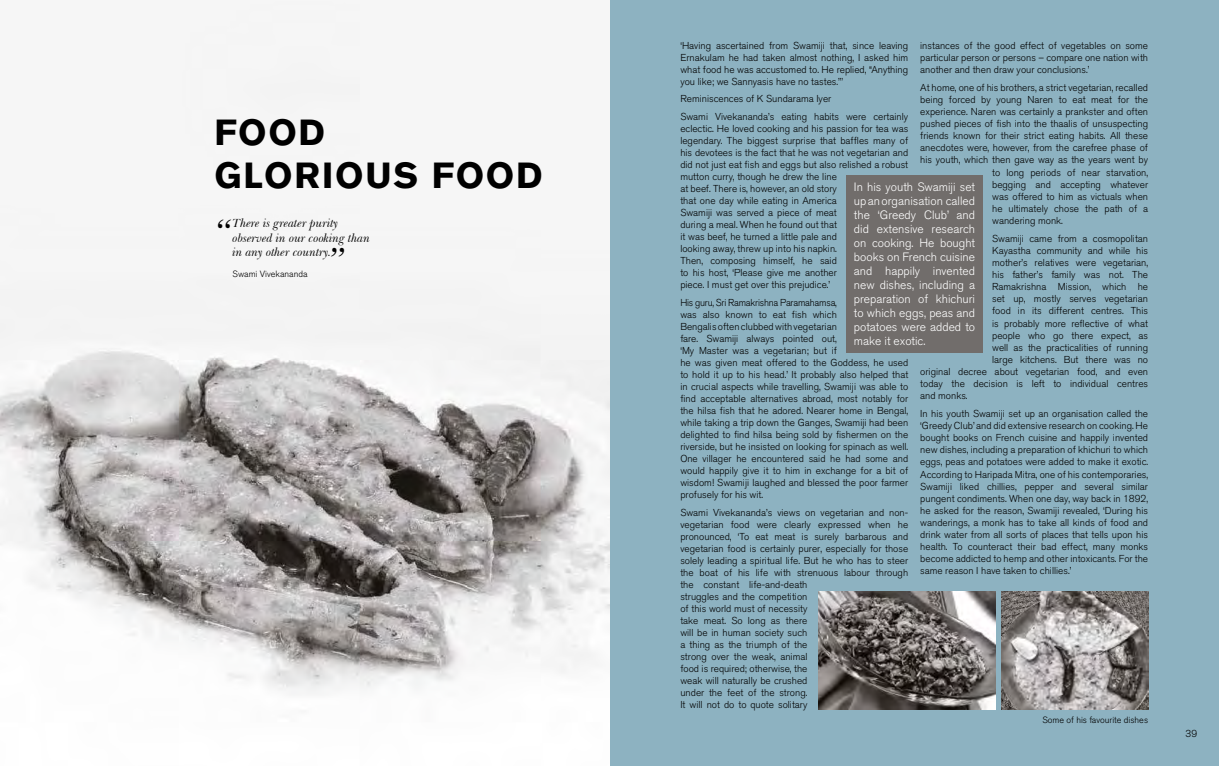
<style>
.page{position:relative;width:1219px;height:766px;background:#fff}
.page>*{position:absolute;margin:0;border:0;box-sizing:border-box;transform-origin:0 0}
.t1{font:italic 37.1px "Baskerville BT";color:#000}
.t2{font:700 36px/43.2px "Akzidenz Grotesk BQ";letter-spacing:.05em;color:#000}
.t3{font:300 12px/14px "Akzidenz Grotesk BQ";color:#fff;text-align:justify}
.t4{font:italic 12px/14.4px "Baskerville BT";color:#000}
.t5{font:300 10px/12px "Akzidenz Grotesk BQ";color:#000;text-align:justify}
.t6{font:300 10px/12px "Akzidenz Grotesk BQ";color:#000;scale:.96 1}
.t7{font:300 9px "Akzidenz Grotesk BQ";color:#000}
</style>
<div class="page">
<div style="left:609px;top:0;width:610px;height:765px;background:#8db2c1"></div>
<img style="left:0;top:62px;width:609px;height:633px">
<img style="left:1002px;top:591px;width:146px;height:118px">
<img style="left:819px;top:591px;width:176px;height:118px">
<div style="left:846px;top:175px;width:137px;height:178px;background:#716d6b"></div>
<h2 class="t2" style="left:214px;top:110px;width:329px">FOOD<br>GLORIOUS FOOD</h2>
<p class="t4" style="left:233px;top:216px;width:139px">There is greater purity observed in our cooking than in any other country.</p>
<h1 class="t1" style="left:214px;top:210px;width:17px">“</h1>
<h1 class="t1" style="left:348px;top:266px;width:17px;rotate:-180deg">“</h1>
<p class="t7" style="left:233px;top:268px;width:77px">Swami Vivekananda</p>
<p class="t5" style="left:680px;top:39px;width:229px">‘Having ascertained from Swamiji that, since leaving Ernakulam he had taken almost nothing, I asked him what food he was accustomed to. He replied, “Anything you like; we Sannyasis have no tastes.’’’</p>
<p class="t5" style="left:680px;top:90px;width:229px;line-height:17.7px">Reminiscences of K Sundarama Iyer<br>Swami Vivekananda’s eating habits were certainly</p>
<p class="t5" style="left:680px;top:123px;width:229px;text-align:left">eclectic. He loved cooking and his passion for tea was legendary. The biggest surprise that baffles many of his devotees is the fact that he was not vegetarian and did not just eat fish and eggs but also relished a robust mutton curry, though he drew the line<br>at beef. There is, however, an old story<br>that one day while eating in America<br>Swamiji was served a piece of meat<br>during a meal. When he found out that<br>it was beef, he turned a little pale and<br>looking away, threw up into his napkin.<br>Then, composing himself, he said<br>to his host, ‘Please give me another<br>piece. I must get over this prejudice.’</p>
<p class="t6" style="left:680px;top:296px;width:239px">His guru, Sri Ramakrishna Paramahamsa,<br>was also known to eat fish which<br>Bengalis often clubbed with vegetarian<br>fare. Swamiji always pointed out,<br>‘My Master was a vegetarian; but if<br>he was given meat offered to the Goddess, he used to hold it up to his head.’ It probably also helped that in crucial aspects while travelling, Swamiji was able to find acceptable alternatives abroad, most notably for the hilsa fish that he adored. Nearer home in Bengal, while taking a trip down the Ganges, Swamiji had been delighted to find hilsa being sold by fishermen on the riverside, but he insisted on looking for spinach as well.<br>One villager he encountered said he had some and would happily give it to him in exchange for a bit of wisdom! Swamiji laughed and blessed the poor farmer profusely for his wit.</p>
<p class="t5" style="left:680px;top:506px;width:229px;text-align:left">Swami Vivekananda’s views on vegetarian and non&shy;vegetarian food were clearly expressed when he pronounced, ‘To eat meat is surely barbarous and vegetarian food is certainly purer, especially for those solely leading a spiritual life. But he who has to steer the boat of his life with strenuous labour through the constant life-and-death<br>struggles and the competition<br>of this world must of necessity<br>take meat. So long as there<br>will be in human society such<br>a thing as the triumph of the<br>strong over the weak, animal<br>food is required; otherwise, the<br>weak will naturally be crushed<br>under the feet of the strong.<br>It will not do to quote solitary</p>
<p class="t5" style="left:920px;top:39px;width:229px">instances of the good effect of vegetables on some particular person or persons – compare one nation with another and then draw your conclusions.’</p>
<p class="t5" style="left:920px;top:81px;width:229px">At home, one of his brothers, a strict vegetarian, recalled</p>
<p class="t5" style="left:920px;top:94px;width:229px">being forced by young Naren to eat meat for the</p>
<p class="t5" style="left:920px;top:106px;width:229px">experience. Naren was certainly a prankster and often</p>
<p class="t5" style="left:920px;top:118px;width:229px">pushed pieces of fish into the thaalis of unsuspecting</p>
<p class="t5" style="left:920px;top:130px;width:229px">friends known for their strict eating habits. All these</p>
<p class="t5" style="left:920px;top:142px;width:229px">anecdotes were, however, from the carefree phase of</p>
<p class="t5" style="left:920px;top:154px;width:229px">his youth, which then gave way as the years went by</p>
<p class="t5" style="left:992px;top:166px;width:157px">to long periods of near starvation,</p>
<p class="t5" style="left:992px;top:178px;width:157px">begging and accepting whatever</p>
<p class="t5" style="left:992px;top:190px;width:157px">was offered to him as victuals when</p>
<p class="t5" style="left:992px;top:202px;width:157px">he ultimately chose the path of a</p>
<p class="t5" style="left:992px;top:215px;width:72px">wandering monk.</p>
<p class="t5" style="left:992px;top:232px;width:157px">Swamiji came from a cosmopolitan</p>
<p class="t5" style="left:992px;top:244px;width:157px">Kayastha community and while his</p>
<p class="t5" style="left:992px;top:257px;width:157px">mother’s relatives were vegetarian,</p>
<p class="t5" style="left:992px;top:269px;width:157px">his father’s family was not. The</p>
<p class="t5" style="left:992px;top:281px;width:157px">Ramakrishna Mission, which he</p>
<p class="t5" style="left:992px;top:293px;width:157px">set up, mostly serves vegetarian</p>
<p class="t5" style="left:992px;top:305px;width:157px">food in its different centres. This</p>
<p class="t5" style="left:992px;top:317px;width:157px">is probably more reflective of what</p>
<p class="t5" style="left:992px;top:329px;width:157px">people who go there expect, as</p>
<p class="t5" style="left:992px;top:341px;width:157px">well as the practicalities of running</p>
<p class="t5" style="left:992px;top:353px;width:157px">large kitchens. But there was no</p>
<p class="t5" style="left:920px;top:365px;width:229px">original decree about vegetarian food, and even</p>
<p class="t5" style="left:920px;top:378px;width:229px">today the decision is left to individual centres</p>
<p class="t5" style="left:920px;top:390px;width:49px">and monks.</p>
<p class="t5" style="left:920px;top:407px;width:229px">In his youth Swamiji set up an organisation called the ‘Greedy Club’ and did extensive research on cooking. He bought books on French cuisine and happily invented new dishes, including a preparation of khichuri to which eggs, peas and potatoes were added to make it exotic.<br>According to Haripada Mitra, one of his contemporaries, Swamiji liked chillies, pepper and several similar pungent condiments. When one day, way back in 1892, he asked for the reason, Swamiji revealed, ‘During his wanderings, a monk has to take all kinds of food and drink water from all sorts of places that tells upon his health. To counteract their bad effect, many monks become addicted to hemp and other intoxicants. For the same reason I have taken to chillies.’</p>
<p class="t3" style="left:854px;top:180px;width:123px">In his youth Swamiji set up an organisation called the ‘Greedy Club’ and did extensive research on cooking. He bought books on French cuisine and happily invented new dishes, including a preparation of khichuri to which eggs, peas and potatoes were added to make it exotic.</p>
<p class="t7" style="left:1042px;top:714px;width:107px">Some of his favourite dishes</p>
<p class="t5" style="left:1185px;top:727px;width:13px">39</p>
</div>
